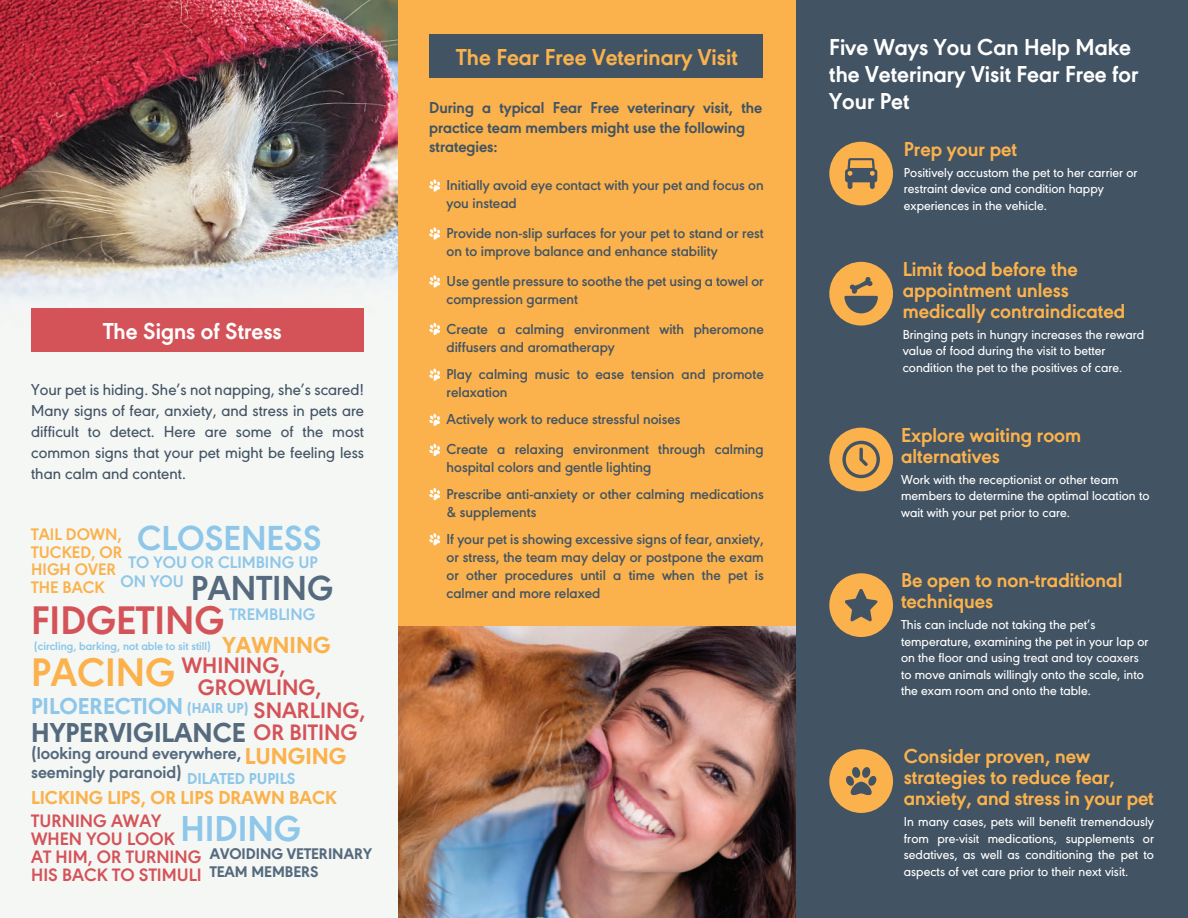
<style>
.page{position:relative;width:1188px;height:918px;background:#fff}
.page>*{position:absolute;margin:0;border:0;box-sizing:border-box;transform-origin:0 0}
.t1{font:700 41.55px "URW Geometric";color:#d45358}
.t2{font:700 41.55px "URW Geometric";color:#fbb24c}
.t3{font:700 37.5px "URW Geometric";color:#8ec7e9}
.t4{font:700 36.15px "URW Geometric";color:#8ec7e9}
.t5{font:700 36.15px "URW Geometric";color:#556a7e}
.t6{font:800 28.5px "URW Geometric";color:#556a7e}
.t7{font:800 24.15px "URW Geometric";color:#fbb24c}
.t8{font:700 24px/27px "URW Geometric";color:#fff}
.t9{font:700 24px "URW Geometric";color:#fbb24c}
.t10{font:800 24px "URW Geometric";color:#8ec7e9}
.t11{font:700 23.25px/21.8px "URW Geometric";color:#d45358}
.t12{font:700 21px/21px "URW Geometric";color:#fbb24c}
.t13{font:800 19.5px "URW Geometric";color:#fbb24c}
.t14{font:700 18.75px/18px "URW Geometric";color:#d45358}
.t15{font:700 18px/18.8px "URW Geometric";color:#556a7e}
.t16{font:700 17.4px/17.4px "URW Geometric";color:#fbb24c}
.t17{font:700 17.4px/18.8px "URW Geometric";color:#8ec7e9}
.t18{font:500 16.5px/21px "URW Geometric";color:#435464;text-align:justify}
.t19{font:700 16.5px/19.5px "URW Geometric";color:#415363}
.t20{font:800 16.5px "URW Geometric";color:#8ec7e9}
.t21{font:800 16.05px/18px "URW Geometric";color:#556a7e}
.t22{font:600 15px/18px "URW Geometric";color:#435464}
.t23{font:800 15px "URW Geometric";color:#8ec7e9}
.t24{font:500 13.5px/16.5px "URW Geometric";color:#fff}
.t25{font:700 12px "URW Geometric";color:#8ec7e9}
.s1{font-weight:800;font-size:24.15px;color:#fbb24c}
</style>
<div class="page">
<div style="left:0;top:0;width:398px;height:918px;background:#f5f7f5"></div>
<img style="left:0;top:0;width:398px;height:309px">
<div style="left:31px;top:309px;width:333px;height:43px;background:#d45358"></div>
<div style="left:398px;top:0;width:398px;height:918px;background:#fbb24c"></div>
<div style="left:429px;top:35px;width:333px;height:43px;background:#425363"></div>
<svg style="left:429px;top:179px;width:11px;height:13px"></svg>
<svg style="left:429px;top:227px;width:11px;height:13px"></svg>
<svg style="left:429px;top:275px;width:11px;height:13px"></svg>
<svg style="left:429px;top:323px;width:11px;height:12px"></svg>
<svg style="left:429px;top:368px;width:11px;height:13px"></svg>
<svg style="left:429px;top:414px;width:11px;height:12px"></svg>
<svg style="left:429px;top:444px;width:11px;height:12px"></svg>
<svg style="left:429px;top:488px;width:11px;height:13px"></svg>
<svg style="left:429px;top:533px;width:11px;height:13px"></svg>
<img style="left:398px;top:626px;width:398px;height:292px">
<div style="left:796px;top:0;width:392px;height:918px;background:#425363"></div>
<div style="left:829px;top:142px;width:64px;height:63px;background:#fbb24c;border-radius:50%"></div>
<svg style="left:845px;top:158px;width:32px;height:31px"></svg>
<div style="left:829px;top:428px;width:64px;height:63px;background:#fbb24c;border-radius:50%"></div>
<svg style="left:842px;top:441px;width:38px;height:37px"></svg>
<div style="left:829px;top:749px;width:64px;height:64px;background:#fbb24c;border-radius:50%"></div>
<svg style="left:846px;top:767px;width:30px;height:28px"></svg>
<div style="left:829px;top:573px;width:64px;height:64px;background:#fbb24c;border-radius:50%"></div>
<svg style="left:845px;top:589px;width:33px;height:33px"></svg>
<div style="left:829px;top:262px;width:64px;height:64px;background:#fbb24c;border-radius:50%"></div>
<svg style="left:844px;top:277px;width:34px;height:36px"></svg>
<h3 class="t8" style="left:103px;top:316px;width:180px">The Signs of Stress</h3>
<p class="t18" style="left:31px;top:378px;width:334px">Your pet is hiding. She’s not napping, she’s scared!<br>Many signs of fear, anxiety, and stress in pets are difficult to detect. Here are some of the most common signs that your pet might be feeling less than calm and content.</p>
<h3 class="t4" style="left:137px;top:510px;width:186px">CLOSENESS</h3>
<p class="t17" style="left:120px;top:552px;width:199px;text-indent:8px">TO YOU OR CLIMBING UP<br>ON YOU</p>
<p class="t16" style="left:31px;top:525px;width:93px">TAIL DOWN,<br>TUCKED, OR<br>HIGH OVER<br>THE BACK</p>
<h3 class="t5" style="left:191px;top:561px;width:144px">PANTING</h3>
<h1 class="t1" style="left:31px;top:589px;width:195px">FIDGETING</h1>
<p class="t17" style="left:230px;top:604px;width:87px">TREMBLING</p>
<h3 class="t7" style="left:223px;top:627px;width:110px">YAWNING</h3>
<p class="t25" style="left:34px;top:637px;width:179px">(circling, barking, not able to sit still)</p>
<h3 class="t11" style="left:198px;top:653px;width:125px;text-indent:-16px">WHINING,<br>GROWLING,</h3>
<h1 class="t2" style="left:31px;top:641px;width:146px">PACING</h1>
<h3 class="t10" style="left:31px;top:688px;width:154px">PILOERECTION</h3>
<p class="t23" style="left:187px;top:696px;width:63px">(HAIR UP)</p>
<h3 class="t15" style="left:31px;top:743px;width:317px">(looking around everywhere, <span class="s1">LUNGING </span>seemingly paranoid)</h3>
<h3 class="t11" style="left:254px;top:698px;width:113px">SNARLING,<br>OR BITING</h3>
<h3 class="t6" style="left:31px;top:711px;width:216px">HYPERVIGILANCE</h3>
<p class="t20" style="left:187px;top:766px;width:110px">DILATED PUPILS</p>
<h3 class="t13" style="left:31px;top:783px;width:307px">LICKING LIPS, OR LIPS DRAWN BACK</h3>
<h3 class="t14" style="left:31px;top:810px;width:172px">TURNING AWAY<br>WHEN YOU LOOK<br>AT HIM, OR TURNING<br>HIS BACK TO STIMULI</h3>
<h2 class="t3" style="left:180px;top:800px;width:122px">HIDING</h2>
<p class="t21" style="left:210px;top:844px;width:164px">AVOIDING VETERINARY<br>TEAM MEMBERS</p>
<h3 class="t9" style="left:456px;top:39px;width:283px">The Fear Free Veterinary Visit</h3>
<p class="t19" style="left:429px;top:97px;width:334px">During a typical Fear Free veterinary visit, the practice team members might use the following strategies:</p>
<p class="t22" style="left:447px;top:174px;width:319px">Initially avoid eye contact with your pet and focus on you instead</p>
<p class="t22" style="left:447px;top:222px;width:319px">Provide non-slip surfaces for your pet to stand or rest on to improve balance and enhance stability</p>
<p class="t22" style="left:447px;top:270px;width:319px">Use gentle pressure to soothe the pet using a towel or compression garment</p>
<p class="t22" style="left:447px;top:318px;width:319px">Create a calming environment with pheromone diffusers and aromatherapy</p>
<p class="t22" style="left:447px;top:363px;width:319px">Play calming music to ease tension and promote relaxation</p>
<p class="t22" style="left:447px;top:402px;width:319px;line-height:30px">Actively work to reduce stressful noises<br>Create a relaxing environment through calming</p>
<p class="t22" style="left:447px;top:452px;width:319px;line-height:27px">hospital colors and gentle lighting<br>Prescribe anti-anxiety or other calming medications</p>
<p class="t22" style="left:447px;top:497px;width:319px;line-height:27px">&amp; supplements<br>If your pet is showing excessive signs of fear, anxiety,</p>
<p class="t22" style="left:447px;top:546px;width:319px;text-align:justify">or stress, the team may delay or postpone the exam or other procedures until a time when the pet is calmer and more relaxed</p>
<h3 class="t8" style="left:829px;top:32px;width:311px">Five Ways You Can Help Make the Veterinary Visit Fear Free for<br>Your Pet</h3>
<h3 class="t12" style="left:904px;top:137px;width:115px">Prep your pet</h3>
<p class="t24" style="left:904px;top:163px;width:235px">Positively accustom the pet to her carrier or restraint device and condition happy experiences in the vehicle.</p>
<h3 class="t12" style="left:903px;top:257px;width:224px">Limit food before the appointment unless medically contraindicated</h3>
<p class="t24" style="left:903px;top:325px;width:243px">Bringing pets in hungry increases the reward value of food during the visit to better condition the pet to the positives of care.</p>
<h3 class="t12" style="left:901px;top:423px;width:182px">Explore waiting room alternatives</h3>
<p class="t24" style="left:901px;top:470px;width:250px">Work with the receptionist or other team members to determine the optimal location to wait with your pet prior to care.</p>
<h3 class="t12" style="left:901px;top:568px;width:223px">Be open to non-traditional techniques</h3>
<p class="t24" style="left:901px;top:616px;width:249px">This can include not taking the pet’s temperature, examining the pet in your lap or on the floor and using treat and toy coaxers to move animals willingly onto the scale, into the exam room and onto the table.</p>
<h3 class="t12" style="left:904px;top:744px;width:251px">Consider proven, new strategies to reduce fear, anxiety, and stress in your pet</h3>
<p class="t24" style="left:904px;top:812px;width:252px;text-align:justify">In many cases, pets will benefit tremendously from pre-visit medications, supplements or sedatives, as well as conditioning the pet to aspects of vet care prior to their next visit.</p>
</div>
